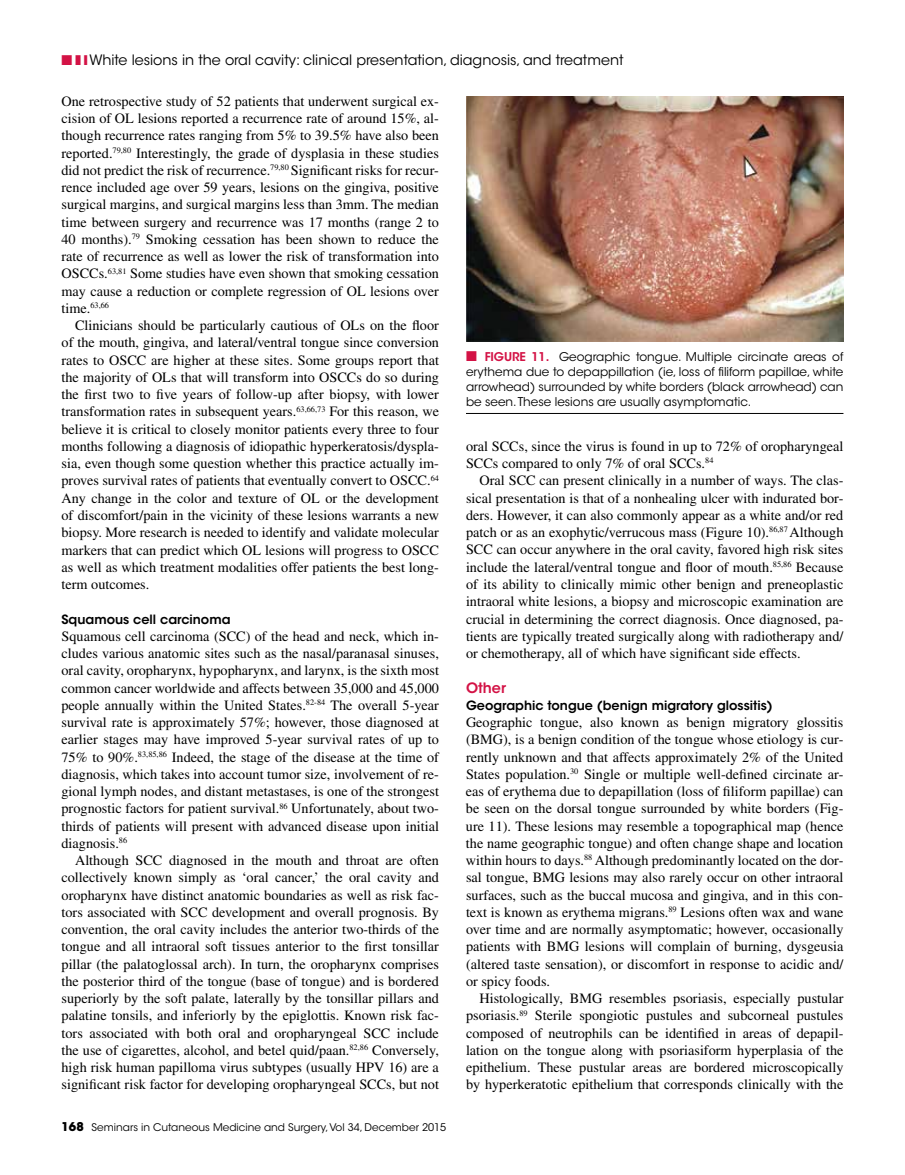
<style>
.page{position:relative;width:905px;height:1175px;background:#fff}
.page>*{position:absolute;margin:0;border:0;box-sizing:border-box;transform-origin:0 0}
.t1{font:14.25px/17.2px "Times LT Std";color:#000;text-align:justify}
.t2{font:14.25px "ITC Avant Garde Std";color:#000}
.t3{font:600 14.25px "ITC Avant Garde Std";color:#d31245}
.t4{font:600 12.75px "ITC Avant Garde Std";color:#000}
.t5{font:12px/15px "ITC Avant Garde Std";color:#000;text-align:justify}
.t6{font:10.5px "ITC Avant Garde Std";color:#000}
.s1{color:#d31245}
.s2{font-weight:600;color:#d31245}
.s3{font-weight:700;font-size:12px}
</style>
<div class="page">
<hr style="left:466px;top:413px;width:377px;height:1px;background:#000">
<img style="left:466px;top:97px;width:377px;height:244px">
<p class="t2" style="left:62px;top:51px;width:563px"><span class="s1">■</span> <span class="s1">■</span> <span class="s1">■</span> White lesions in the oral cavity: clinical presentation, diagnosis, and treatment</p>
<p class="t1" style="left:61px;top:92px;width:379px">One retrospective study of 52 patients that underwent surgical ex&shy;cision of OL lesions reported a recurrence rate of around 15%, al&shy;though recurrence rates ranging from 5% to 39.5% have also been reported.<sup>79,80</sup> Interestingly, the grade of dysplasia in these studies did not predict the risk of recurrence.<sup>79,80</sup> Significant risks for recur&shy;rence included age over 59 years, lesions on the gingiva, positive surgical margins, and surgical margins less than 3mm. The median time between surgery and recurrence was 17 months (range 2 to 40 months).<sup>79</sup> Smoking cessation has been shown to reduce the rate of recurrence as well as lower the risk of transformation into OSCCs.<sup>63,81</sup> Some studies have even shown that smoking cessation may cause a reduction or complete regression of OL lesions over time.<sup>63,66</sup></p>
<p class="t1" style="left:61px;top:317px;width:379px;text-indent:14px">Clinicians should be particularly cautious of OLs on the floor of the mouth, gingiva, and lateral/ventral tongue since conversion rates to OSCC are higher at these sites. Some groups report that the majority of OLs that will transform into OSCCs do so during the first two to five years of follow-up after biopsy, with lower transformation rates in subsequent years.<sup>63,66,73</sup> For this reason, we believe it is critical to closely monitor patients every three to four months following a diagnosis of idiopathic hyperkeratosis/dyspla&shy;sia, even though some question whether this practice actually im&shy;proves survival rates of patients that eventually convert to OSCC.<sup>64<br></sup>Any change in the color and texture of OL or the development of discomfort/pain in the vicinity of these lesions warrants a new biopsy. More research is needed to identify and validate molecular markers that can predict which OL lesions will progress to OSCC as well as which treatment modalities offer patients the best long&shy;term outcomes.</p>
<p class="t4" style="left:62px;top:611px;width:170px">Squamous cell carcinoma</p>
<p class="t1" style="left:61px;top:627px;width:379px">Squamous cell carcinoma (SCC) of the head and neck, which in&shy;cludes various anatomic sites such as the nasal/paranasal sinuses, oral cavity, oropharynx, hypopharynx, and larynx, is the sixth most common cancer worldwide and affects between 35,000 and 45,000 people annually within the United States.<sup>82-84</sup> The overall 5-year survival rate is approximately 57%; however, those diagnosed at earlier stages may have improved 5-year survival rates of up to 75% to 90%.<sup>83,85,86</sup> Indeed, the stage of the disease at the time of diagnosis, which takes into account tumor size, involvement of re&shy;gional lymph nodes, and distant metastases, is one of the strongest prognostic factors for patient survival.<sup>86</sup> Unfortunately, about two&shy;thirds of patients will present with advanced disease upon initial diagnosis.<sup>86</sup></p>
<p class="t1" style="left:62px;top:851px;width:379px;text-indent:13px">Although SCC diagnosed in the mouth and throat are often collectively known simply as ‘oral cancer,’ the oral cavity and oropharynx have distinct anatomic boundaries as well as risk fac&shy;tors associated with SCC development and overall prognosis. By convention, the oral cavity includes the anterior two-thirds of the tongue and all intraoral soft tissues anterior to the first tonsillar pillar (the palatoglossal arch). In turn, the oropharynx comprises the posterior third of the tongue (base of tongue) and is bordered superiorly by the soft palate, laterally by the tonsillar pillars and palatine tonsils, and inferiorly by the epiglottis. Known risk fac&shy;tors associated with both oral and oropharyngeal SCC include the use of cigarettes, alcohol, and betel quid/paan.<sup>82,86</sup> Conversely, high risk human papilloma virus subtypes (usually HPV 16) are a significant risk factor for developing oropharyngeal SCCs, but not</p>
<p class="t5" style="left:466px;top:349px;width:379px"><span class="s1">■</span> <span class="s2">FIGURE 11.</span> Geographic tongue. Multiple circinate areas of erythema due to depappillation (ie, loss of filiform papillae, white arrowhead) surrounded by white borders (black arrowhead) can be seen. These lesions are usually asymptomatic.</p>
<p class="t1" style="left:466px;top:437px;width:379px">oral SCCs, since the virus is found in up to 72% of oropharyngeal<br>SCCs compared to only 7% of oral SCCs.<sup>84</sup></p>
<p class="t1" style="left:466px;top:472px;width:379px;text-indent:14px">Oral SCC can present clinically in a number of ways. The clas&shy;sical presentation is that of a nonhealing ulcer with indurated bor&shy;ders. However, it can also commonly appear as a white and/or red patch or as an exophytic/verrucous mass (Figure 10).<sup>86,87</sup> Although SCC can occur anywhere in the oral cavity, favored high risk sites include the lateral/ventral tongue and floor of mouth.<sup>85,86</sup> Because of its ability to clinically mimic other benign and preneoplastic intraoral white lesions, a biopsy and microscopic examination are crucial in determining the correct diagnosis. Once diagnosed, pa&shy;tients are typically treated surgically along with radiotherapy and/ or chemotherapy, all of which have significant side effects.</p>
<p class="t3" style="left:466px;top:678px;width:42px">Other</p>
<p class="t4" style="left:466px;top:697px;width:308px">Geographic tongue (benign migratory glossitis)</p>
<p class="t1" style="left:466px;top:713px;width:379px">Geographic tongue, also known as benign migratory glossitis (BMG), is a benign condition of the tongue whose etiology is cur&shy;rently unknown and that affects approximately 2% of the United States population.<sup>30</sup> Single or multiple well-defined circinate ar&shy;eas of erythema due to depapillation (loss of filiform papillae) can be seen on the dorsal tongue surrounded by white borders (Fig&shy;ure 11). These lesions may resemble a topographical map (hence the name geographic tongue) and often change shape and location within hours to days.<sup>88</sup> Although predominantly located on the dor&shy;sal tongue, BMG lesions may also rarely occur on other intraoral surfaces, such as the buccal mucosa and gingiva, and in this con&shy;text is known as erythema migrans.<sup>89</sup> Lesions often wax and wane over time and are normally asymptomatic; however, occasionally patients with BMG lesions will complain of burning, dysgeusia (altered taste sensation), or discomfort in response to acidic and/ or spicy foods.</p>
<p class="t1" style="left:466px;top:989px;width:379px;text-indent:13px">Histologically, BMG resembles psoriasis, especially pustular psoriasis.<sup>89</sup> Sterile spongiotic pustules and subcorneal pustules composed of neutrophils can be identified in areas of depapil&shy;lation on the tongue along with psoriasiform hyperplasia of the epithelium. These pustular areas are bordered microscopically by hyperkeratotic epithelium that corresponds clinically with the</p>
<p class="t6" style="left:62px;top:1120px;width:386px"><span class="s3">168</span> Seminars in Cutaneous Medicine and Surgery, Vol 34, December 2015</p>
</div>
